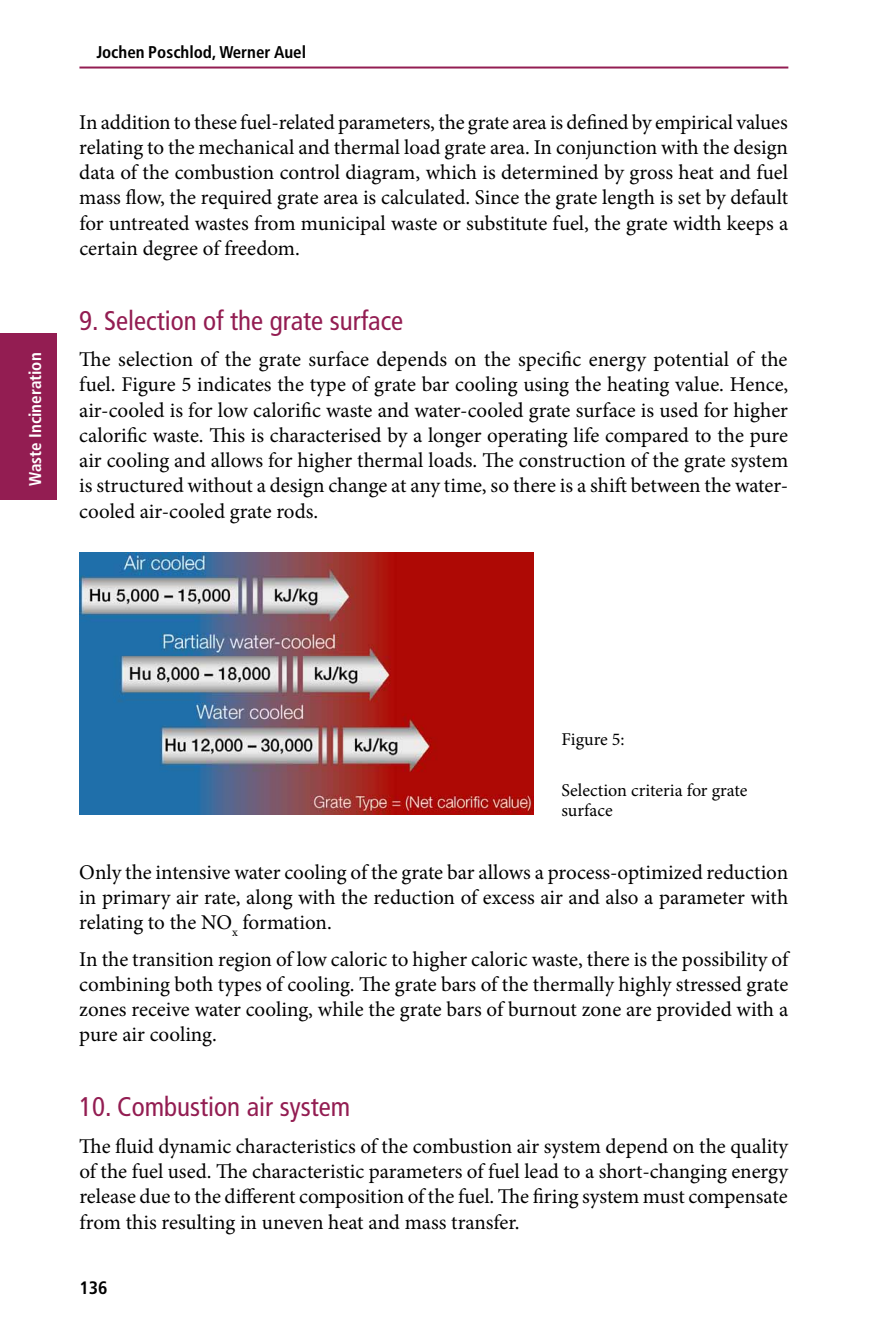
<style>
.page{position:relative;width:879px;height:1333px;background:#fff}
.page>*{position:absolute;margin:0;border:0;box-sizing:border-box;transform-origin:0 0}
.t1{font:condensed 27px "Frutiger";color:#931d52}
.t2{font:21px/25.2px "Minion Pro";color:#000;text-align:justify}
.t3{font:18px/20px "Minion Pro";color:#000}
.t4{font:700 condensed 18px "Frutiger";color:#000}
.t5{font:700 condensed 17px "Frutiger";color:#000}
.t6{font:700 condensed 17px "Frutiger";color:#fff}
</style>
<div class="page">
<hr style="left:79px;top:66px;width:709px;height:2px;background:#931d52">
<div style="left:0;top:333px;width:57px;height:167px;background:#931d52"></div>
<img style="left:79px;top:552px;width:454px;height:262px">
<p class="t6" style="left:25px;top:485px;width:134px;rotate:-90deg">Waste Incineration</p>
<p class="t5" style="left:96px;top:42px;width:211px">Jochen Poschlod, Werner Auel</p>
<p class="t2" style="left:79px;top:109px;width:710px">In addition to these fuel-related parameters, the grate area is defined by empirical values relating to the mechanical and thermal load grate area. In conjunction with the design data of the combustion control diagram, which is determined by gross heat and fuel mass flow, the required grate area is calculated. Since the grate length is set by default for untreated wastes from municipal waste or substitute fuel, the grate width keeps a certain degree of freedom.</p>
<p class="t1" style="left:79px;top:305px;width:325px">9. Selection of the grate surface</p>
<p class="t2" style="left:79px;top:347px;width:710px">The selection of the grate surface depends on the specific energy potential of the fuel. Figure 5 indicates the type of grate bar cooling using the heating value. Hence, air-cooled is for low calorific waste and water-cooled grate surface is used for higher calorific waste. This is characterised by a longer operating life compared to the pure air cooling and allows for higher thermal loads. The construction of the grate system is structured without a design change at any time, so there is a shift between the water&shy;cooled air-cooled grate rods.</p>
<p class="t3" style="left:561px;top:729px;width:65px">Figure 5:</p>
<p class="t3" style="left:561px;top:780px;width:188px">Selection criteria for grate surface</p>
<p class="t2" style="left:79px;top:859px;width:710px">Only the intensive water cooling of the grate bar allows a process-optimized reduction in primary air rate, along with the reduction of excess air and also a parameter with relating to the NO<sub>x</sub> formation.</p>
<p class="t2" style="left:79px;top:946px;width:710px">In the transition region of low caloric to higher caloric waste, there is the possibility of combining both types of cooling. The grate bars of the thermally highly stressed grate zones receive water cooling, while the grate bars of burnout zone are provided with a pure air cooling.</p>
<p class="t1" style="left:79px;top:1091px;width:272px">10. Combustion air system</p>
<p class="t2" style="left:79px;top:1133px;width:710px">The fluid dynamic characteristics of the combustion air system depend on the quality of the fuel used. The characteristic parameters of fuel lead to a short-changing energy release due to the different composition of the fuel. The firing system must compensate from this resulting in uneven heat and mass transfer.</p>
<p class="t4" style="left:79px;top:1276px;width:30px">136</p>
</div>
